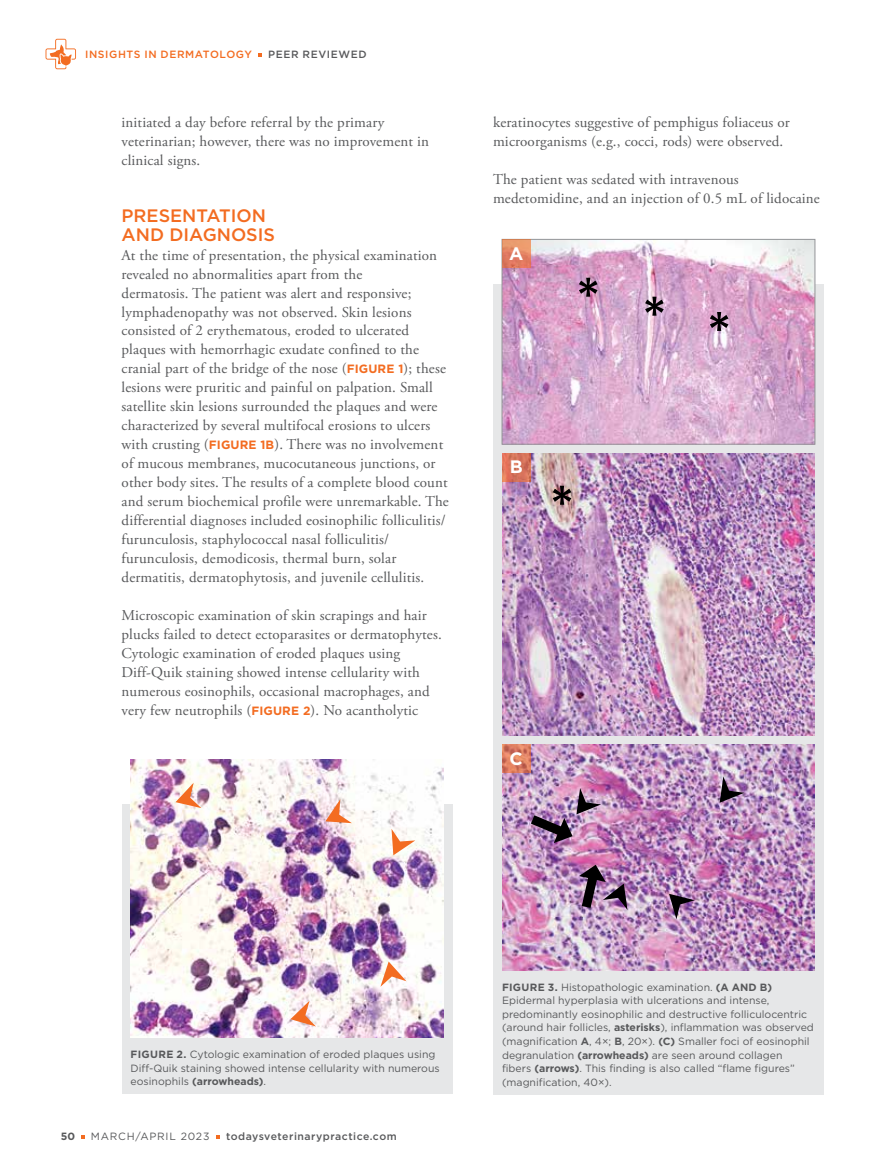
<style>
.page{position:relative;width:878px;height:1175px;background:#fff}
.page>*{position:absolute;margin:0;border:0;box-sizing:border-box;transform-origin:0 0}
.t1{font:500 18px/18.9px "Gotham";color:#f36c21}
.t2{font:700 18px "Gotham";color:#fff}
.t3{font:15px/18.9px "Adobe Garamond Pro";letter-spacing:.01em;color:#58595b}
.t4{font:10.5px/13.5px "Gotham";color:#58595b}
.t5{font:500 10.5px "Gotham";letter-spacing:.05em;color:#58595b}
.t6{font:500 10.5px "Gotham";letter-spacing:.055em;color:#f36c21}
.t7{font:10.5px "Gotham";letter-spacing:.075em;color:#58595b}
.t8{font:700 10.5px "Gotham";color:#58595b}
.s1{font-family:"Gotham";font-weight:700;font-size:12px;color:#f36c21}
.s2{font-weight:700}
</style>
<div class="page">
<svg style="left:216px;top:1135px;width:4px;height:3px"></svg>
<svg style="left:46px;top:39px;width:30px;height:30px"></svg>
<div style="left:122px;top:804px;width:330px;height:290px;background:#e6e7e8"></div>
<img style="left:130px;top:759px;width:313px;height:278px">
<svg style="left:175px;top:782px;width:26px;height:26px"></svg>
<svg style="left:325px;top:799px;width:27px;height:24px"></svg>
<svg style="left:391px;top:828px;width:24px;height:27px"></svg>
<svg style="left:380px;top:961px;width:26px;height:25px"></svg>
<svg style="left:290px;top:1000px;width:26px;height:26px"></svg>
<div style="left:493px;top:284px;width:331px;height:810px;background:#e6e7e8"></div>
<img style="left:502px;top:744px;width:312px;height:226px">
<svg style="left:502px;top:744px;width:28px;height:28px"></svg>
<img style="left:502px;top:453px;width:312px;height:282px">
<svg style="left:502px;top:453px;width:28px;height:28px"></svg>
<svg style="left:552px;top:486px;width:19px;height:19px"></svg>
<img style="left:504px;top:241px;width:309px;height:201px">
<div style="left:502px;top:239px;width:313px;height:205px;border:1px solid #939598"></div>
<svg style="left:502px;top:239px;width:28px;height:29px"></svg>
<svg style="left:709px;top:312px;width:19px;height:19px"></svg>
<svg style="left:645px;top:297px;width:18px;height:19px"></svg>
<svg style="left:579px;top:278px;width:18px;height:19px"></svg>
<svg style="left:719px;top:776px;width:25px;height:26px"></svg>
<svg style="left:669px;top:893px;width:25px;height:26px"></svg>
<img style="left:575px;top:863px;width:52px;height:54px">
<img style="left:521px;top:788px;width:80px;height:56px">
<p class="t6" style="left:85px;top:50px;width:168px">INSIGHTS IN DERMATOLOGY</p>
<p class="t5" style="left:268px;top:50px;width:100px">PEER REVIEWED</p>
<p class="t3" style="left:122px;top:114px;width:309px">initiated a day before referral by the primary veterinarian; however, there was no improvement in clinical signs.</p>
<p class="t1" style="left:122px;top:207px;width:155px">PRESENTATION<br>AND DIAGNOSIS</p>
<p class="t3" style="left:122px;top:247px;width:329px">At the time of presentation, the physical examination revealed no abnormalities apart from the<br>dermatosis. The patient was alert and responsive; lymphadenopathy was not observed. Skin lesions consisted of 2 erythematous, eroded to ulcerated plaques with hemorrhagic exudate confined to the cranial part of the bridge of the nose (<span class="s1">FIGURE 1</span>); these lesions were pruritic and painful on palpation. Small satellite skin lesions surrounded the plaques and were characterized by several multifocal erosions to ulcers with crusting (<span class="s1">FIGURE 1B</span>). There was no involvement of mucous membranes, mucocutaneous junctions, or other body sites. The results of a complete blood count and serum biochemical profile were unremarkable. The differential diagnoses included eosinophilic folliculitis/ furunculosis, staphylococcal nasal folliculitis/ furunculosis, demodicosis, thermal burn, solar dermatitis, dermatophytosis, and juvenile cellulitis.</p>
<p class="t3" style="left:122px;top:607px;width:322px">Microscopic examination of skin scrapings and hair plucks failed to detect ectoparasites or dermatophytes.<br>Cytologic examination of eroded plaques using Diff-Quik staining showed intense cellularity with numerous eosinophils, occasional macrophages, and very few neutrophils (<span class="s1">FIGURE 2</span>). No acantholytic</p>
<p class="t3" style="left:493px;top:114px;width:298px">keratinocytes suggestive of pemphigus foliaceus or microorganisms (e.g., cocci, rods) were observed.</p>
<p class="t3" style="left:493px;top:171px;width:328px">The patient was sedated with intravenous medetomidine, and an injection of 0.5 mL of lidocaine</p>
<p class="t2" style="left:509px;top:245px;width:16px">A</p>
<p class="t2" style="left:510px;top:459px;width:14px">B</p>
<p class="t2" style="left:509px;top:750px;width:15px">C</p>
<p class="t4" style="left:130px;top:1048px;width:310px"><span class="s2">FIGURE 2.</span> Cytologic examination of eroded plaques using<br>Diff-Quik staining showed intense cellularity with numerous eosinophils <span class="s2">(arrowheads)</span>.</p>
<p class="t8" style="left:61px;top:1131px;width:16px">50</p>
<p class="t7" style="left:91px;top:1131px;width:120px">MARCH/APRIL 2023</p>
<p class="t5" style="left:226px;top:1131px;width:172px">todaysveterinarypractice.com</p>
<p class="t4" style="left:502px;top:981px;width:313px"><span class="s2">FIGURE 3.</span> Histopathologic examination. <span class="s2">(A AND B)<br></span>Epidermal hyperplasia with ulcerations and intense, predominantly eosinophilic and destructive folliculocentric (around hair follicles, <span class="s2">asterisks</span>), inflammation was observed (magnification <span class="s2">A</span>, 4×; <span class="s2">B</span>, 20×). <span class="s2">(C)</span> Smaller foci of eosinophil degranulation <span class="s2">(arrowheads)</span> are seen around collagen fibers <span class="s2">(arrows)</span>. This finding is also called “flame figures” (magnification, 40×).</p>
</div>
